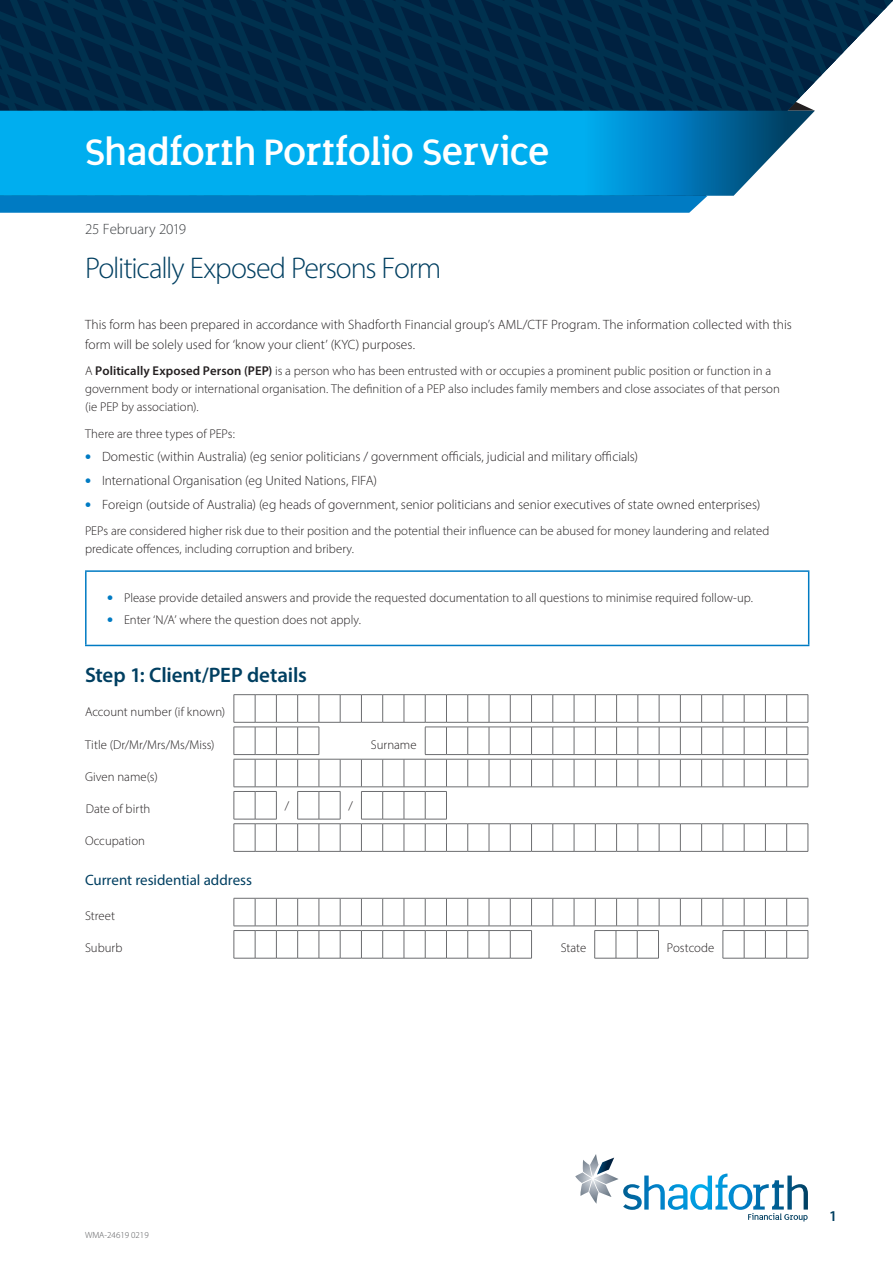
<style>
.page{position:relative;width:893px;height:1263px;background:#fff}
.page>*{position:absolute;margin:0;border:0;box-sizing:border-box;transform-origin:0 0}
.t1{font:36px "Riff";letter-spacing:-.025em;color:#fff}
.t2{font:300 30px "Myriad Pro";letter-spacing:-.035em;color:#003f61}
.t3{font:600 21px "Myriad Pro";letter-spacing:-.01em;color:#003f61}
.t4{font:15px "Myriad Pro";color:#003f61}
.t5{font:300 15px "Myriad Pro";letter-spacing:-.005em;color:#3c3f42}
.t6{font:600 15px "Myriad Pro";color:#003f61}
.t7{font:300 13.5px/19.5px "Myriad Pro";color:#231f20}
.t8{font:300 12.75px/18px "Myriad Pro";letter-spacing:.005em;color:#231f20}
.t9{font:300 9px "Myriad Pro";color:#57585a}
.s1{font-weight:600}
.s2{font-weight:900;font-size:16.5px;color:#007bc3}
</style>
<div class="page">
<svg style="left:0;top:0;width:893px;height:213px;background:#136993"></svg>
<svg style="left:575px;top:1154px;width:233px;height:67px"></svg>
<hr style="left:85px;top:570px;width:724px;height:2px;background:#007bc3">
<hr style="left:85px;top:572px;width:2px;height:73px;background:#007bc3">
<hr style="left:808px;top:572px;width:1px;height:73px;background:#007bc3">
<hr style="left:85px;top:645px;width:724px;height:1px;background:#007bc3">
<svg style="left:233px;top:694px;width:576px;height:158px"></svg>
<svg style="left:233px;top:898px;width:576px;height:61px"></svg>
<h1 class="t1" style="left:85px;top:128px;width:466px">Shadforth Portfolio Service</h1>
<p class="t5" style="left:85px;top:220px;width:103px">25 February 2019</p>
<h2 class="t2" style="left:85px;top:250px;width:358px">Politically Exposed Persons Form</h2>
<p class="t7" style="left:85px;top:315px;width:708px">This form has been prepared in accordance with Shadforth Financial group’s AML/CTF Program. The information collected with this form will be solely used for ‘know your client’ (KYC) purposes.</p>
<p class="t8" style="left:85px;top:362px;width:696px">A <span class="s1">Politically Exposed Person (PEP)</span> is a person who has been entrusted with or occupies a prominent public position or function in a government body or international organisation. The definition of a PEP also includes family members and close associates of that person (ie PEP by association).</p>
<p class="t8" style="left:85px;top:424px;width:151px">There are three types of PEPs:</p>
<p class="t7" style="left:85px;top:447px;width:554px"><span class="s2">•</span> Domestic (within Australia) (eg senior politicians / government officials, judicial and military officials)</p>
<p class="t7" style="left:85px;top:471px;width:294px"><span class="s2">•</span> International Organisation (eg United Nations, FIFA)</p>
<p class="t7" style="left:85px;top:494px;width:677px"><span class="s2">•</span> Foreign (outside of Australia) (eg heads of government, senior politicians and senior executives of state owned enterprises)</p>
<p class="t8" style="left:85px;top:522px;width:686px">PEPs are considered higher risk due to their position and the potential their influence can be abused for money laundering and related predicate offences, including corruption and bribery.</p>
<p class="t8" style="left:107px;top:589px;width:648px"><span class="s2">•</span> Please provide detailed answers and provide the requested documentation to all questions to minimise required follow-up.</p>
<p class="t8" style="left:107px;top:611px;width:255px"><span class="s2">•</span> Enter ‘N/A’ where the question does not apply.</p>
<h3 class="t3" style="left:85px;top:661px;width:223px">Step 1: Client/PEP details</h3>
<p class="t8" style="left:85px;top:703px;width:142px">Account number (if known)</p>
<p class="t8" style="left:85px;top:735px;width:131px">Title (Dr/Mr/Mrs/Ms/Miss)</p>
<p class="t8" style="left:371px;top:735px;width:47px">Surname</p>
<p class="t8" style="left:85px;top:767px;width:74px">Given name(s)</p>
<p class="t8" style="left:86px;top:800px;width:66px">Date of birth</p>
<p class="t8" style="left:285px;top:797px;width:6px">/</p>
<p class="t8" style="left:349px;top:797px;width:6px">/</p>
<p class="t8" style="left:85px;top:832px;width:62px">Occupation</p>
<p class="t4" style="left:85px;top:871px;width:169px">Current residential address</p>
<p class="t8" style="left:85px;top:906px;width:31px">Street</p>
<p class="t8" style="left:85px;top:939px;width:39px">Suburb</p>
<p class="t8" style="left:561px;top:939px;width:27px">State</p>
<p class="t8" style="left:667px;top:939px;width:49px">Postcode</p>
<p class="t9" style="left:85px;top:1229px;width:65px">WMA-24619 0219</p>
<p class="t6" style="left:829px;top:1206px;width:10px">1</p>
</div>
